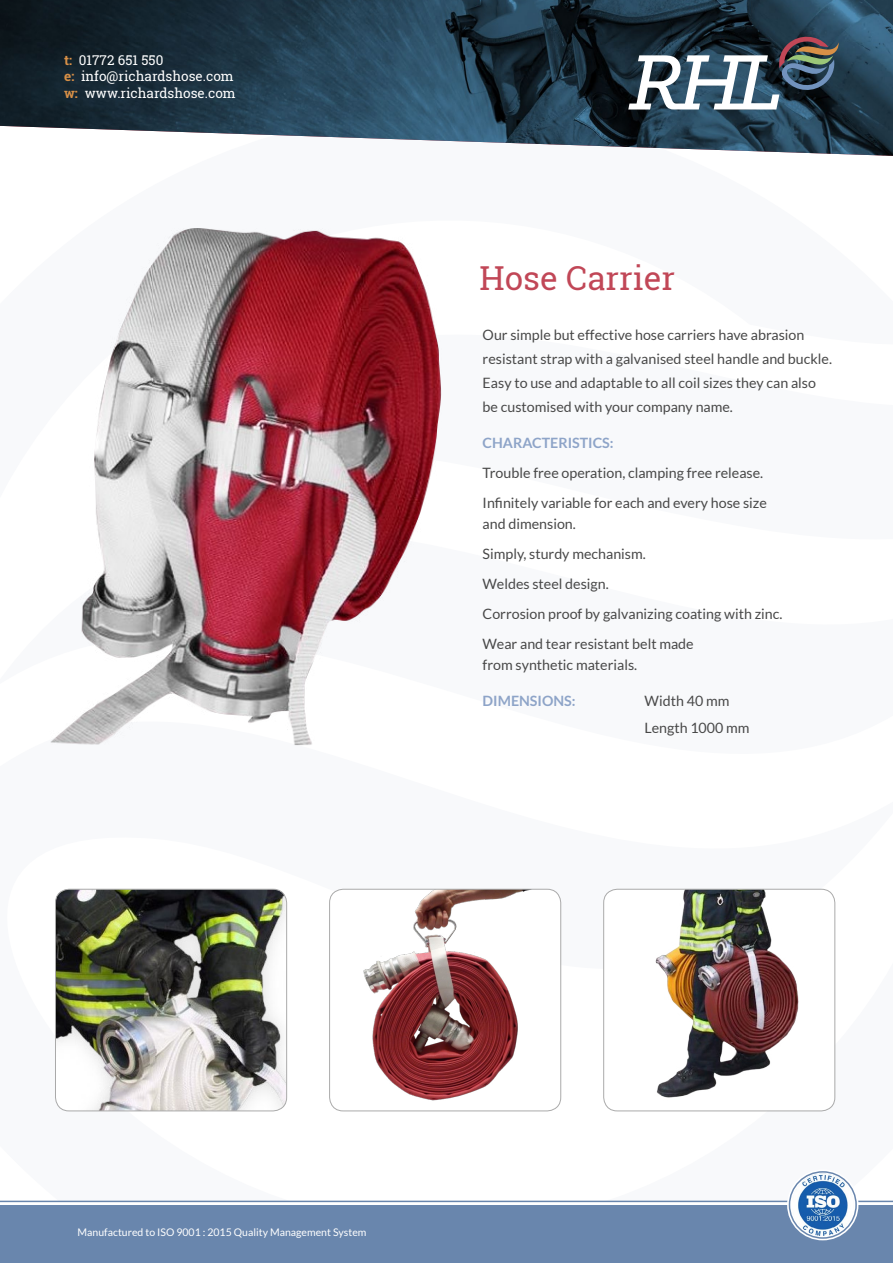
<style>
.page{position:relative;width:893px;height:1263px;background:#fff}
.page>*{position:absolute;margin:0;border:0;box-sizing:border-box;transform-origin:0 0}
.t1{font:33px "Roboto Slab";color:#c14757}
.t2{font:14.25px/30px "Lato";color:#484848}
.t3{font:700 14.25px "Lato";color:#8ea4c8}
.t4{font:13.5px/16.5px "Roboto Slab";color:#fff}
.t5{font:10.5px "Lato";color:#fff}
.s1{font-weight:700;color:#d89047}
</style>
<div class="page">
<svg style="left:0;top:888px;width:893px;height:313px"></svg>
<svg style="left:0;top:1201px;width:893px;height:5px"></svg>
<div style="left:0;top:1206px;width:893px;height:57px;background:#6986ad"></div>
<svg style="left:787px;top:1169px;width:71px;height:71px"></svg>
<img style="left:791px;top:1173px;width:64px;height:64px;border-radius:32px">
<div style="left:790px;top:1172px;width:65px;height:66px;border:2px solid #fff;border-radius:50%"></div>
<div style="left:789px;top:1171px;width:68px;height:68px;border:2px solid #6986ad;border-radius:50%"></div>
<img style="left:0;top:0;width:893px;height:156px">
<svg style="left:628px;top:34px;width:211px;height:76px"></svg>
<img style="left:50px;top:228px;width:392px;height:518px">
<img style="left:55px;top:889px;width:232px;height:222px">
<div style="left:55px;top:889px;width:232px;height:222px;border:1px solid #aaa;border-radius:14px"></div>
<div style="left:330px;top:889px;width:231px;height:222px;background:#fff;border-radius:14px"></div>
<img style="left:363px;top:891px;width:162px;height:210px">
<div style="left:329px;top:889px;width:232px;height:222px;border:1px solid #aaa;border-radius:14px"></div>
<div style="left:604px;top:889px;width:231px;height:222px;background:#fff;border-radius:14px"></div>
<img style="left:604px;top:889px;width:195px;height:222px">
<div style="left:603px;top:889px;width:232px;height:222px;border:1px solid #aaa;border-radius:14px"></div>
<p class="t4" style="left:64px;top:51px;width:173px"><span class="s1">t:</span> 01772 651 550<br><span class="s1">e:</span> info@richardshose.com <span class="s1">w:</span> www.richardshose.com</p>
<h1 class="t1" style="left:479px;top:255px;width:197px">Hose Carrier</h1>
<p class="t2" style="left:483px;top:323px;width:351px;line-height:24px">Our simple but effective hose carriers have abrasion resistant strap with a galvanised steel handle and buckle.<br>Easy to use and adaptable to all coil sizes they can also be customised with your company name.</p>
<p class="t3" style="left:483px;top:434px;width:133px">CHARACTERISTICS:</p>
<p class="t2" style="left:483px;top:458px;width:286px">Trouble free operation, clamping free release.<br>Infinitely variable for each and every hose size</p>
<p class="t2" style="left:483px;top:509px;width:301px">and dimension.<br>Simply, sturdy mechanism.<br>Weldes steel design.<br>Corrosion proof by galvanizing coating with zinc.<br>Wear and tear resistant belt made</p>
<p class="t2" style="left:483px;top:650px;width:156px">from synthetic materials.</p>
<p class="t3" style="left:483px;top:692px;width:95px">DIMENSIONS:</p>
<p class="t2" style="left:645px;top:687px;width:106px;line-height:27px">Width 40 mm<br>Length 1000 mm</p>
<p class="t5" style="left:78px;top:1225px;width:290px">Manufactured to ISO 9001 : 2015 Quality Management System</p>
</div>
